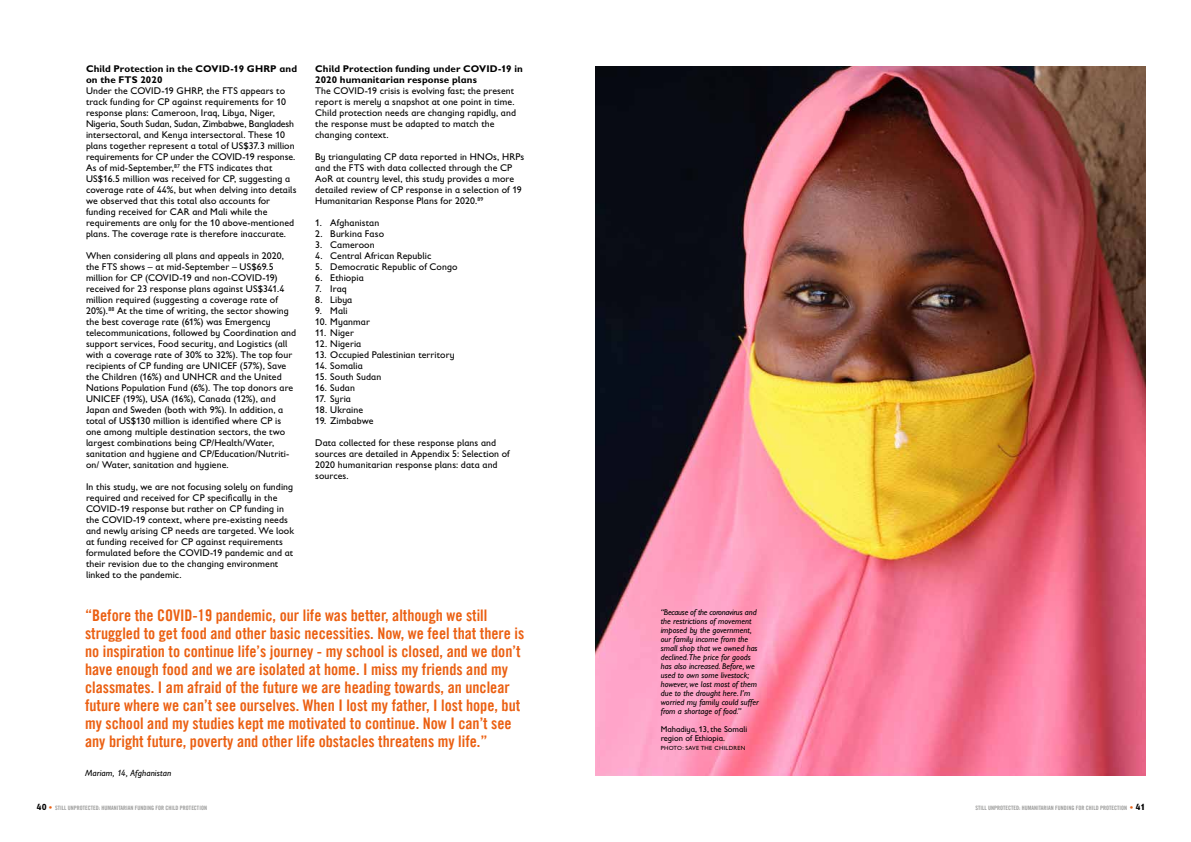
<style>
.page{position:relative;width:1191px;height:842px;background:#fff}
.page>*{position:absolute;margin:0;border:0;box-sizing:border-box;transform-origin:0 0}
.t1{font:16px/18px "Trade Gothic LT Com Bd Cn 20";color:#eb6012}
.t2{font:9.8px/11px "Gill Sans Infant Std";letter-spacing:.01em;color:#000}
.t3{font:700 9.8px/11px "Gill Sans Infant Std";letter-spacing:.01em;color:#000}
.t4{font:italic 9px "Gill Sans Infant Std";letter-spacing:.01em;color:#000}
.t5{font:italic 8.5px/9px "Gill Sans Infant Std";color:#000}
.t6{font:8.5px/9px "Gill Sans Infant Std";color:#000}
.t7{font:6px "Trade Gothic LT Com Bd Cn 20";color:#9d9d9c}
.t8{font:6px "Gill Sans Infant Std";letter-spacing:.05em;color:#000}
.s1{font-family:"Gill Sans Infant Std";font-weight:700;font-size:9px;color:#000}
.s2{font-size:7px;color:#eb6012}
</style>
<div class="page">
<img style="left:595px;top:67px;width:550px;height:709px">
<p class="t3" style="left:86px;top:63px;width:212px">Child Protection in the COVID-19 GHRP and on the FTS 2020</p>
<p class="t2" style="left:86px;top:85px;width:212px">Under the COVID-19 GHRP, the FTS appears to track funding for CP against requirements for 10 response plans: Cameroon, Iraq, Libya, Niger, Nigeria, South Sudan, Sudan, Zimbabwe, Bangladesh intersectoral, and Kenya intersectoral. These 10 plans together represent a total of US$37.3 million requirements for CP under the COVID-19 response.<br>As of mid-September,<sup>87</sup> the FTS indicates that US$16.5 million was received for CP, suggesting a coverage rate of 44%, but when delving into details we observed that this total also accounts for funding received for CAR and Mali while the requirements are only for the 10 above-mentioned plans. The coverage rate is therefore inaccurate.</p>
<p class="t2" style="left:86px;top:250px;width:212px">When considering all plans and appeals in 2020, the FTS shows – at mid-September – US$69.5 million for CP (COVID-19 and non-COVID-19) received for 23 response plans against US$341.4 million required (suggesting a coverage rate of 20%).<sup>88</sup> At the time of writing, the sector showing the best coverage rate (61%) was Emergency telecommunications, followed by Coordination and support services, Food security, and Logistics (all with a coverage rate of 30% to 32%). The top four recipients of CP funding are UNICEF (57%), Save the Children (16%) and UNHCR and the United Nations Population Fund (6%). The top donors are UNICEF (19%), USA (16%), Canada (12%), and Japan and Sweden (both with 9%). In addition, a total of US$130 million is identified where CP is one among multiple destination sectors, the two largest combinations being CP/Health/Water, sanitation and hygiene and CP/Education/Nutriti&shy;on/ Water, sanitation and hygiene.</p>
<p class="t2" style="left:86px;top:481px;width:209px">In this study, we are not focusing solely on funding required and received for CP specifically in the COVID-19 response but rather on CP funding in the COVID-19 context, where pre-existing needs and newly arising CP needs are targeted. We look at funding received for CP against requirements formulated before the COVID-19 pandemic and at their revision due to the changing environment linked to the pandemic.</p>
<p class="t3" style="left:315px;top:63px;width:209px">Child Protection funding under COVID-19 in<br>2020 humanitarian response plans</p>
<p class="t2" style="left:315px;top:85px;width:202px">The COVID-19 crisis is evolving fast; the present report is merely a snapshot at one point in time.<br>Child protection needs are changing rapidly, and the response must be adapted to match the changing context.</p>
<p class="t2" style="left:315px;top:151px;width:211px">By triangulating CP data reported in HNOs, HRPs and the FTS with data collected through the CP AoR at country level, this study provides a more detailed review of CP response in a selection of 19<br>Humanitarian Response Plans for 2020.<sup>89</sup></p>
<p class="t2" style="left:315px;top:217px;width:66px">1. Afghanistan</p>
<p class="t2" style="left:315px;top:228px;width:70px">2. Burkina Faso</p>
<p class="t2" style="left:315px;top:239px;width:61px">3. Cameroon</p>
<p class="t2" style="left:315px;top:250px;width:118px">4. Central African Republic</p>
<p class="t2" style="left:315px;top:261px;width:144px">5. Democratic Republic of Congo</p>
<p class="t2" style="left:315px;top:272px;width:50px">6. Ethiopia</p>
<p class="t2" style="left:315px;top:283px;width:33px">7. Iraq</p>
<p class="t2" style="left:315px;top:294px;width:39px">8. Libya</p>
<p class="t2" style="left:315px;top:305px;width:34px">9. Mali</p>
<p class="t2" style="left:315px;top:316px;width:56px">10. Myanmar</p>
<p class="t2" style="left:315px;top:327px;width:40px">11. Niger</p>
<p class="t2" style="left:315px;top:338px;width:48px">12. Nigeria</p>
<p class="t2" style="left:315px;top:349px;width:141px">13. Occupied Palestinian territory</p>
<p class="t2" style="left:315px;top:360px;width:49px">14. Somalia</p>
<p class="t2" style="left:315px;top:371px;width:68px">15. South Sudan</p>
<p class="t2" style="left:315px;top:382px;width:41px">16. Sudan</p>
<p class="t2" style="left:315px;top:393px;width:37px">17. Syria</p>
<p class="t2" style="left:315px;top:404px;width:49px">18. Ukraine</p>
<p class="t2" style="left:315px;top:415px;width:60px">19. Zimbabwe</p>
<p class="t2" style="left:315px;top:437px;width:196px">Data collected for these response plans and sources are detailed in Appendix 5: Selection of 2020 humanitarian response plans: data and sources.</p>
<p class="t1" style="left:85px;top:606px;width:441px">“Before the COVID-19 pandemic, our life was better, although we still struggled to get food and other basic necessities. Now, we feel that there is no inspiration to continue life’s journey - my school is closed, and we don’t have enough food and we are isolated at home. I miss my friends and my classmates. I am afraid of the future we are heading towards, an unclear future where we can’t see ourselves. When I lost my father, I lost hope, but my school and my studies kept me motivated to continue. Now I can’t see any bright future, poverty and other life obstacles threatens my life.”</p>
<p class="t4" style="left:85px;top:768px;width:88px">Mariam, 14, Afghanistan</p>
<p class="t5" style="left:660px;top:608px;width:100px">“Because of the coronavirus and the restrictions of movement imposed by the government, our family income from the small shop that we owned has declined.The price for goods has also increased. Before, we used to own some livestock; however, we lost most of them due to the drought here. I’m worried my family could suffer from a shortage of food.”</p>
<p class="t6" style="left:660px;top:725px;width:88px">Mahadiya, 13, the Somali region of Ethiopia.</p>
<p class="t8" style="left:660px;top:745px;width:86px">PHOTO: SAVE THE CHILDREN</p>
<p class="t7" style="left:37px;top:804px;width:172px"><span class="s1">40</span> <span class="s2">•</span> STILL UNPROTECTED: HUMANITARIAN FUNDING FOR CHILD PROTECTION</p>
<p class="t7" style="left:975px;top:804px;width:172px">STILL UNPROTECTED: HUMANITARIAN FUNDING FOR CHILD PROTECTION <span class="s2">•</span> <span class="s1">41</span></p>
</div>
